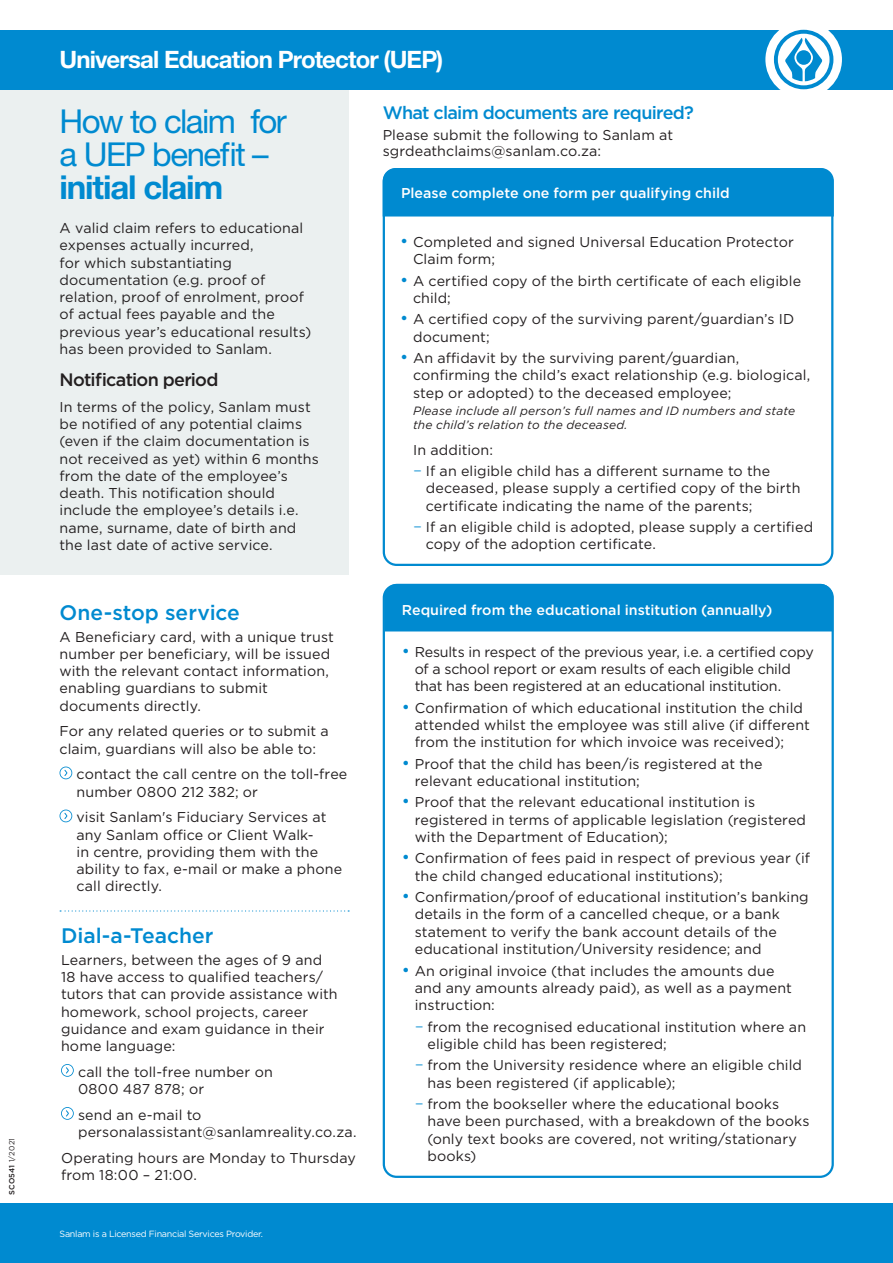
<style>
.page{position:relative;width:893px;height:1263px;background:#fff}
.page>*{position:absolute;margin:0;border:0;box-sizing:border-box;transform-origin:0 0}
.kleiner_helveticakop{font:33px/33px "Helvetica Neue LT Std";letter-spacing:-.045em;color:#008ad0}
.t1{font:700 24px "Helvetica Neue LT Std";letter-spacing:-.035em;color:#fff}
.BODY{font:500 21px "Gotham";color:#008ad0}
.bodykop{font:500 18px "Gotham";letter-spacing:-.04em;color:#008ad0}
.bodykop-2{font:500 18px "Gotham";letter-spacing:-.04em;color:#231f20}
.BODY-2{font:14.25px/17.2px "Gotham";letter-spacing:.01em;color:#231f20}
.BODY-3{font:14.25px/17.2px "Gotham";letter-spacing:-.015em;color:#231f20}
.BODY-4{font:500 14.25px "Gotham";color:#fff}
.bodykop-3{font:14.25px/16.5px "Gotham";letter-spacing:.005em;color:#231f20}
.tabel_bullet{font:14.25px "Gotham";letter-spacing:.01em;color:#231f20}
.note{font:italic 12px/13.5px "Gotham";letter-spacing:.015em;color:#231f20}
.t2{font:9px "Gotham";letter-spacing:-.03em;color:#fff}
.BODY-5{font:500 7.5px "Gotham";letter-spacing:.02em;color:#231f20}
.s1{font-weight:400}
.s2{font-weight:700}
.s3{font-size:17.1px;color:#008ad0}
.s4{font-weight:300;font-size:17.1px;color:#008ad0}
</style>
<div class="page">
<div style="left:0;top:30px;width:893px;height:59px;background:#008ad0"></div>
<div style="left:765px;top:21px;width:77px;height:77px;background:#fff;border-radius:50%"></div>
<svg style="left:774px;top:30px;width:59px;height:59px"></svg>
<div style="left:0;top:1203px;width:893px;height:60px;background:#008ad0"></div>
<div style="left:0;top:90px;width:349px;height:485px;background:#ebf0f0"></div>
<div style="left:383px;top:168px;width:451px;height:49px;background:#008ad0"></div>
<div style="left:386px;top:584px;width:445px;height:47px;background:#008ad0"></div>
<div style="left:383px;top:584px;width:451px;height:594px;border:2px solid #008ad0;border-radius:13px"></div>
<svg style="left:60px;top:766px;width:12px;height:13px"></svg>
<svg style="left:60px;top:809px;width:12px;height:13px"></svg>
<svg style="left:61px;top:1064px;width:13px;height:13px"></svg>
<svg style="left:61px;top:1107px;width:13px;height:13px"></svg>
<svg style="left:60px;top:910px;width:289px;height:1px"></svg>
<p class="BODY-5" style="left:7px;top:1195px;width:58px;rotate:-90deg">SCO541 <span class="s1">1/2021</span></p>
<h2 class="t1" style="left:60px;top:45px;width:385px">Universal Education Protector (UEP)</h2>
<p class="kleiner_helveticakop" style="left:60px;top:104px;width:229px">How to claim for a UEP benefit – <span class="s2">initial claim</span></p>
<p class="BODY-2" style="left:60px;top:219px;width:253px">A valid claim refers to educational expenses actually incurred,<br>for which substantiating documentation (e.g. proof of relation, proof of enrolment, proof of actual fees payable and the previous year’s educational results) has been provided to Sanlam.</p>
<p class="bodykop-2" style="left:60px;top:368px;width:160px">Notification period</p>
<p class="BODY-2" style="left:60px;top:398px;width:261px">In terms of the policy, Sanlam must be notified of any potential claims (even if the claim documentation is not received as yet) within 6 months from the date of the employee’s death. This notification should include the employee’s details i.e. name, surname, date of birth and the last date of active service.</p>
<p class="bodykop" style="left:383px;top:101px;width:313px">What claim documents are required?</p>
<p class="bodykop-3" style="left:383px;top:126px;width:292px">Please submit the following to Sanlam at sgrdeathclaims@sanlam.co.za:</p>
<p class="BODY-4" style="left:401px;top:184px;width:330px">Please complete one form per qualifying child</p>
<p class="BODY-2" style="left:413px;top:233px;width:382px;text-indent:-13px"><span class="s3">•</span> Completed and signed Universal Education Protector<br>Claim form;</p>
<p class="BODY-2" style="left:413px;top:272px;width:390px;text-indent:-13px"><span class="s3">•</span> A certified copy of the birth certificate of each eligible child;</p>
<p class="BODY-2" style="left:413px;top:310px;width:383px;text-indent:-13px"><span class="s3">•</span> A certified copy of the surviving parent/guardian’s ID document;</p>
<p class="BODY-2" style="left:413px;top:349px;width:399px;text-indent:-13px"><span class="s3">•</span> An affidavit by the surviving parent/guardian, confirming the child’s exact relationship (e.g. biological, step or adopted) to the deceased employee;</p>
<p class="note" style="left:413px;top:404px;width:384px">Please include all person’s full names and ID numbers and state the child’s relation to the deceased.</p>
<p class="tabel_bullet" style="left:413px;top:440px;width:81px">In addition:</p>
<p class="BODY-2" style="left:426px;top:462px;width:376px;text-indent:-13px"><span class="s4">–</span> If an eligible child has a different surname to the deceased, please supply a certified copy of the birth certificate indicating the name of the parents;</p>
<p class="BODY-2" style="left:426px;top:518px;width:389px;text-indent:-13px"><span class="s4">–</span> If an eligible child is adopted, please supply a certified copy of the adoption certificate.</p>
<p class="BODY" style="left:60px;top:599px;width:182px">One-stop service</p>
<p class="BODY-4" style="left:402px;top:600px;width:372px">Required from the educational institution (annually)</p>
<p class="BODY-2" style="left:60px;top:627px;width:276px">A Beneficiary card, with a unique trust number per beneficiary, will be issued with the relevant contact information, enabling guardians to submit documents directly.</p>
<p class="BODY-2" style="left:60px;top:722px;width:271px">For any related queries or to submit a claim, guardians will also be able to:</p>
<p class="BODY-2" style="left:77px;top:765px;width:272px">contact the call centre on the toll-free number 0800 212 382; or</p>
<p class="BODY-2" style="left:77px;top:808px;width:267px">visit Sanlam's Fiduciary Services at any Sanlam office or Client Walk-<br>in centre, providing them with the ability to fax, e-mail or make a phone call directly.</p>
<p class="BODY" style="left:61px;top:922px;width:154px">Dial-a-Teacher</p>
<p class="BODY-2" style="left:61px;top:951px;width:278px">Learners, between the ages of 9 and 18 have access to qualified teachers/ tutors that can provide assistance with homework, school projects, career guidance and exam guidance in their home language:</p>
<p class="BODY-2" style="left:78px;top:1063px;width:196px">call the toll-free number on<br>0800 487 878; or</p>
<p class="BODY-2" style="left:78px;top:1106px;width:280px">send an e-mail to personalassistant@sanlamreality.co.za.</p>
<p class="BODY-2" style="left:61px;top:1149px;width:296px">Operating hours are Monday to Thursday from 18:00 – 21:00.</p>
<p class="BODY-3" style="left:415px;top:643px;width:401px;text-indent:-13px"><span class="s3">•</span> Results in respect of the previous year, i.e. a certified copy of a school report or exam results of each eligible child that has been registered at an educational institution.</p>
<p class="BODY-2" style="left:415px;top:699px;width:397px;text-indent:-13px"><span class="s3">•</span> Confirmation of which educational institution the child attended whilst the employee was still alive (if different from the institution for which invoice was received);</p>
<p class="BODY-2" style="left:415px;top:755px;width:349px;text-indent:-13px"><span class="s3">•</span> Proof that the child has been/is registered at the relevant educational institution;</p>
<p class="BODY-2" style="left:415px;top:793px;width:393px;text-indent:-13px"><span class="s3">•</span> Proof that the relevant educational institution is registered in terms of applicable legislation (registered with the Department of Education);</p>
<p class="BODY-2" style="left:415px;top:849px;width:397px;text-indent:-13px"><span class="s3">•</span> Confirmation of fees paid in respect of previous year (if the child changed educational institutions);</p>
<p class="BODY-2" style="left:415px;top:888px;width:396px;text-indent:-13px"><span class="s3">•</span> Confirmation/proof of educational institution’s banking details in the form of a cancelled cheque, or a bank statement to verify the bank account details of the educational institution/University residence; and</p>
<p class="BODY-2" style="left:415px;top:961px;width:379px;text-indent:-13px"><span class="s3">•</span> An original invoice (that includes the amounts due and any amounts already paid), as well as a payment instruction:</p>
<p class="BODY-2" style="left:427px;top:1017px;width:380px;text-indent:-13px"><span class="s4">–</span> from the recognised educational institution where an eligible child has been registered;</p>
<p class="BODY-2" style="left:427px;top:1056px;width:376px;text-indent:-13px"><span class="s4">–</span> from the University residence where an eligible child has been registered (if applicable);</p>
<p class="BODY-2" style="left:427px;top:1095px;width:384px;text-indent:-13px"><span class="s4">–</span> from the bookseller where the educational books have been purchased, with a breakdown of the books (only text books are covered, not writing/stationary books)</p>
<p class="t2" style="left:60px;top:1228px;width:205px">Sanlam is a Licensed Financial Services Provider.</p>
</div>
